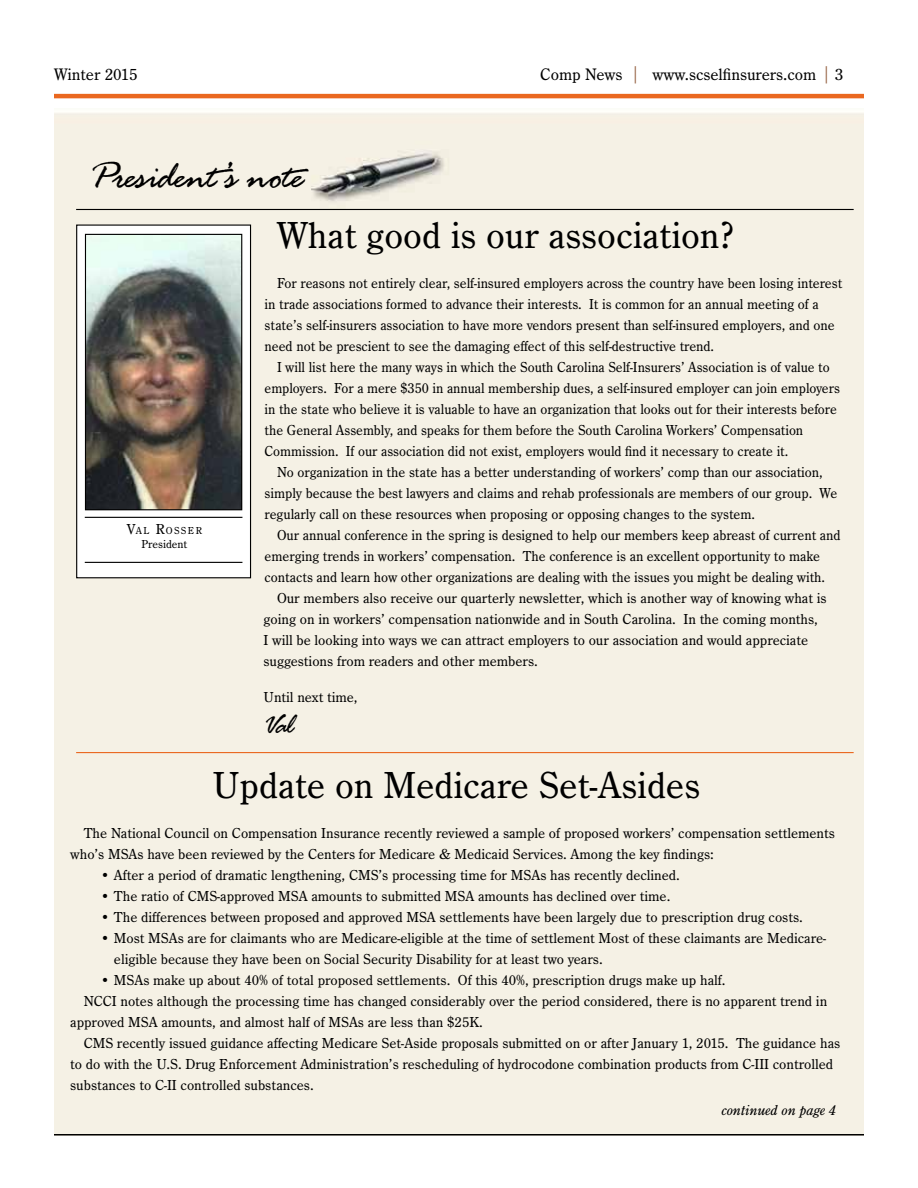
<style>
.page{position:relative;width:918px;height:1188px;background:#fff}
.page>*{position:absolute;margin:0;border:0;box-sizing:border-box;transform-origin:0 0}
.t1{font:40.65px "Rage Italic Plain";letter-spacing:-.015em;color:#000}
.t2{font:39px "Century Old Style EF";color:#000}
.t3{font:30px "Rage Italic Plain";color:#000}
.t4{font:17.25px "Century Old Style EF";color:#000}
.t5{font:15px/21px "Century Old Style EF";color:#000}
.t6{font:15px/21px "Century Old Style EF";color:#000;scale:.96 1}
.t7{font:italic 15px "Century Old Style EF";color:#000}
.t8{font:12px "Century Old Style EF";color:#000}
.t9{font:10.5px "Century Old Style EF";letter-spacing:.13em;color:#000}
.s1{font-size:20.7px;color:#925d3d}
.s2{font-size:15px}
</style>
<div class="page">
<div style="left:54px;top:112px;width:810px;height:1022px;background:#f5f1e5"></div>
<hr style="left:54px;top:1134px;width:810px;height:2px;background:#000">
<hr style="left:54px;top:94px;width:810px;height:4px;background:#ea6820">
<hr style="left:76px;top:209px;width:778px;height:1px;background:#000">
<hr style="left:76px;top:752px;width:778px;height:1px;background:#ea6820">
<div style="left:77px;top:225px;width:174px;height:353px;background:#fff"></div>
<div style="left:76px;top:225px;width:175px;height:353px;border:1px solid #000"></div>
<img style="left:87px;top:236px;width:153px;height:272px">
<div style="left:85px;top:234px;width:157px;height:276px;border:1px solid #000"></div>
<hr style="left:85px;top:517px;width:157px;height:1px;background:#000">
<hr style="left:85px;top:562px;width:157px;height:1px;background:#000">
<p class="t4" style="left:54px;top:64px;width:85px">Winter 2015</p>
<p class="t4" style="left:540px;top:64px;width:305px">Comp News <span class="s1">|</span> www.scselfinsurers.com <span class="s1">|</span> 3</p>
<h1 class="t1" style="left:91px;top:152px;width:213px">President’s note</h1>
<h2 class="t2" style="left:277px;top:212px;width:459px">What good is our association?</h2>
<p class="t5" style="left:265px;top:273px;width:579px;text-indent:12px">For reasons not entirely clear, self-insured employers across the country have been losing interest in trade associations formed to advance their interests. It is common for an annual meeting of a state’s self-insurers association to have more vendors present than self-insured employers, and one need not be prescient to see the damaging effect of this self-destructive trend.</p>
<p class="t6" style="left:265px;top:357px;width:601px;text-indent:12px">I will list here the many ways in which the South Carolina Self-Insurers’ Association is of value to employers. For a mere $350 in annual membership dues, a self-insured employer can join employers in the state who believe it is valuable to have an organization that looks out for their interests before the General Assembly, and speaks for them before the South Carolina Workers’ Compensation Commission. If our association did not exist, employers would find it necessary to create it.</p>
<p class="t5" style="left:265px;top:462px;width:574px;text-indent:12px">No organization in the state has a better understanding of workers’ comp than our association, simply because the best lawyers and claims and rehab professionals are members of our group. We regularly call on these resources when proposing or opposing changes to the system.</p>
<p class="t5" style="left:265px;top:525px;width:577px;text-indent:12px">Our annual conference in the spring is designed to help our members keep abreast of current and emerging trends in workers’ compensation. The conference is an excellent opportunity to make contacts and learn how other organizations are dealing with the issues you might be dealing with.</p>
<p class="t5" style="left:264px;top:588px;width:565px;text-indent:14px">Our members also receive our quarterly newsletter, which is another way of knowing what is going on in workers’ compensation nationwide and in South Carolina. In the coming months,<br>I will be looking into ways we can attract employers to our association and would appreciate suggestions from readers and other members.</p>
<p class="t5" style="left:264px;top:687px;width:96px">Until next time,</p>
<h3 class="t3" style="left:264px;top:706px;width:32px">Val</h3>
<h2 class="t2" style="left:212px;top:762px;width:489px">Update on Medicare Set-Asides</h2>
<p class="t5" style="left:70px;top:823px;width:766px;text-indent:14px">The National Council on Compensation Insurance recently reviewed a sample of proposed workers’ compensation settlements who’s MSAs have been reviewed by the Centers for Medicare &amp; Medicaid Services. Among the key findings:</p>
<p class="t5" style="left:100px;top:865px;width:581px">• After a period of dramatic lengthening, CMS’s processing time for MSAs has recently declined.</p>
<p class="t5" style="left:100px;top:886px;width:572px">• The ratio of CMS-approved MSA amounts to submitted MSA amounts has declined over time.</p>
<p class="t5" style="left:100px;top:907px;width:704px">• The differences between proposed and approved MSA settlements have been largely due to prescription drug costs.</p>
<p class="t5" style="left:114px;top:928px;width:714px;text-indent:-14px">• Most MSAs are for claimants who are Medicare-eligible at the time of settlement Most of these claimants are Medicare&shy;eligible because they have been on Social Security Disability for at least two years.</p>
<p class="t5" style="left:100px;top:970px;width:627px">• MSAs make up about 40% of total proposed settlements. Of this 40%, prescription drugs make up half.</p>
<p class="t5" style="left:84px;top:991px;width:745px">NCCI notes although the processing time has changed considerably over the period considered, there is no apparent trend in</p>
<p class="t5" style="left:70px;top:1012px;width:414px">approved MSA amounts, and almost half of MSAs are less than $25K.</p>
<p class="t5" style="left:84px;top:1033px;width:758px">CMS recently issued guidance affecting Medicare Set-Aside proposals submitted on or after January 1, 2015. The guidance has</p>
<p class="t5" style="left:70px;top:1054px;width:764px">to do with the U.S. Drug Enforcement Administration’s rescheduling of hydrocodone combination products from C-III controlled</p>
<p class="t5" style="left:70px;top:1075px;width:245px">substances to C-II controlled substances.</p>
<p class="t9" style="left:127px;top:524px;width:77px"><span class="s2">V</span>AL <span class="s2">R</span>OSSER</p>
<p class="t8" style="left:141px;top:537px;width:47px">President</p>
<p class="t7" style="left:721px;top:1101px;width:116px">continued on page 4</p>
</div>
